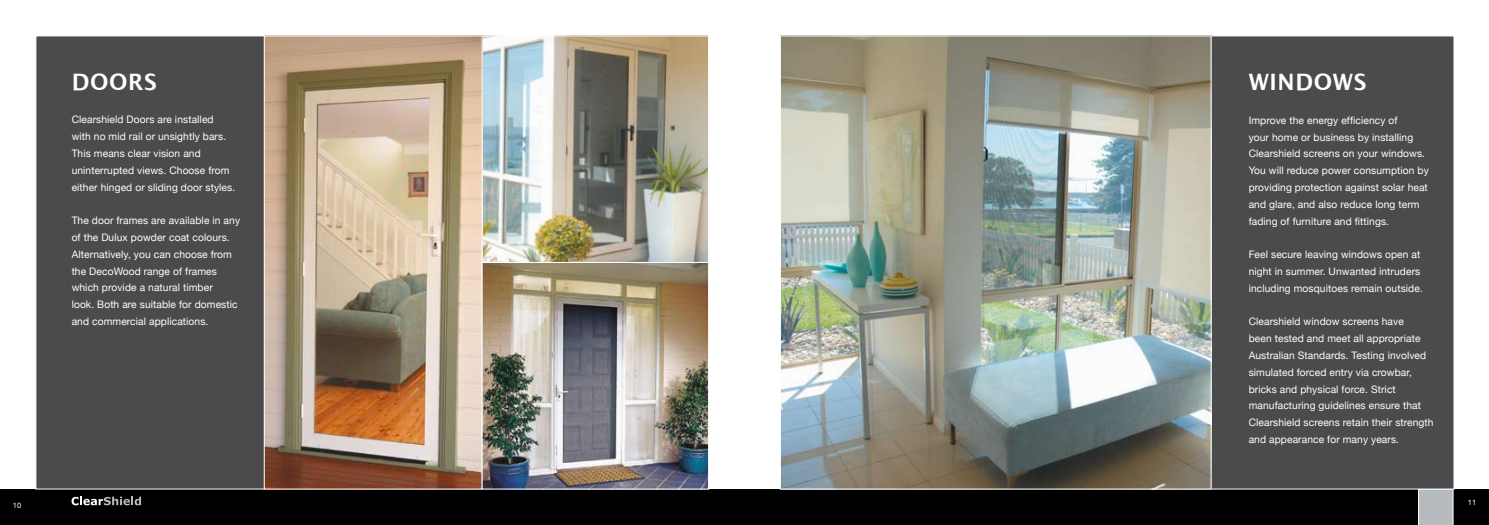
<style>
.page{position:relative;width:1489px;height:525px;background:#fff}
.page>*{position:absolute;margin:0;border:0;box-sizing:border-box;transform-origin:0 0}
.t1{font:700 22.62px "Lucida Grande";color:#fff}
.t2{font:10.38px/16.8px "Helvetica Neue";letter-spacing:.01em;color:#fff}
.t3{font:7.5px "Helvetica Neue";color:#fff}
</style>
<div class="page">
<div style="left:0;top:489px;width:762px;height:35px;background:#000"></div>
<svg style="left:72px;top:496px;width:69px;height:9px"></svg>
<div style="left:726px;top:489px;width:762px;height:35px;background:#000"></div>
<svg style="left:1417px;top:489px;width:36px;height:35px"></svg>
<div style="left:35px;top:35px;width:674px;height:454px;background:#4b4b4d;border:1px solid #fff"></div>
<img style="left:266px;top:37px;width:441px;height:450px">
<div style="left:481px;top:35px;width:228px;height:228px;border:1px solid #fff"></div>
<div style="left:264px;top:35px;width:218px;height:454px;border:1px solid #fff"></div>
<img style="left:483px;top:264px;width:224px;height:223px">
<div style="left:481px;top:262px;width:228px;height:227px;border:1px solid #fff"></div>
<div style="left:780px;top:35px;width:674px;height:454px;background:#4b4b4d"></div>
<img style="left:782px;top:37px;width:427px;height:450px">
<h1 class="t1" style="left:72px;top:69px;width:18px">DOORS</h1>
<p class="t2" style="left:72px;top:111px;width:165px">Clearshield Doors are installed with no mid rail or unsightly bars.<br>This means clear vision and uninterrupted views. Choose from either hinged or sliding door styles.</p>
<p class="t2" style="left:72px;top:212px;width:170px">The door frames are available in any of the Dulux powder coat colours.<br>Alternatively, you can choose from the DecoWood range of frames which provide a natural timber<br>look. Both are suitable for domestic and commercial applications.</p>
<p class="t3" style="left:13px;top:500px;width:10px">10</p>
<h1 class="t1" style="left:1248px;top:69px;width:18px">WINDOWS</h1>
<p class="t2" style="left:1248px;top:112px;width:182px">Improve the energy efficiency of<br>your home or business by installing Clearshield screens on your windows.<br>You will reduce power consumption by providing protection against solar heat and glare, and also reduce long term fading of furniture and fittings.</p>
<p class="t2" style="left:1248px;top:246px;width:176px">Feel secure leaving windows open at night in summer. Unwanted intruders including mosquitoes remain outside.</p>
<p class="t2" style="left:1248px;top:313px;width:186px">Clearshield window screens have<br>been tested and meet all appropriate Australian Standards. Testing involved simulated forced entry via crowbar, bricks and physical force. Strict manufacturing guidelines ensure that Clearshield screens retain their strength and appearance for many years.</p>
<p class="t3" style="left:1467px;top:497px;width:10px">11</p>
</div>
